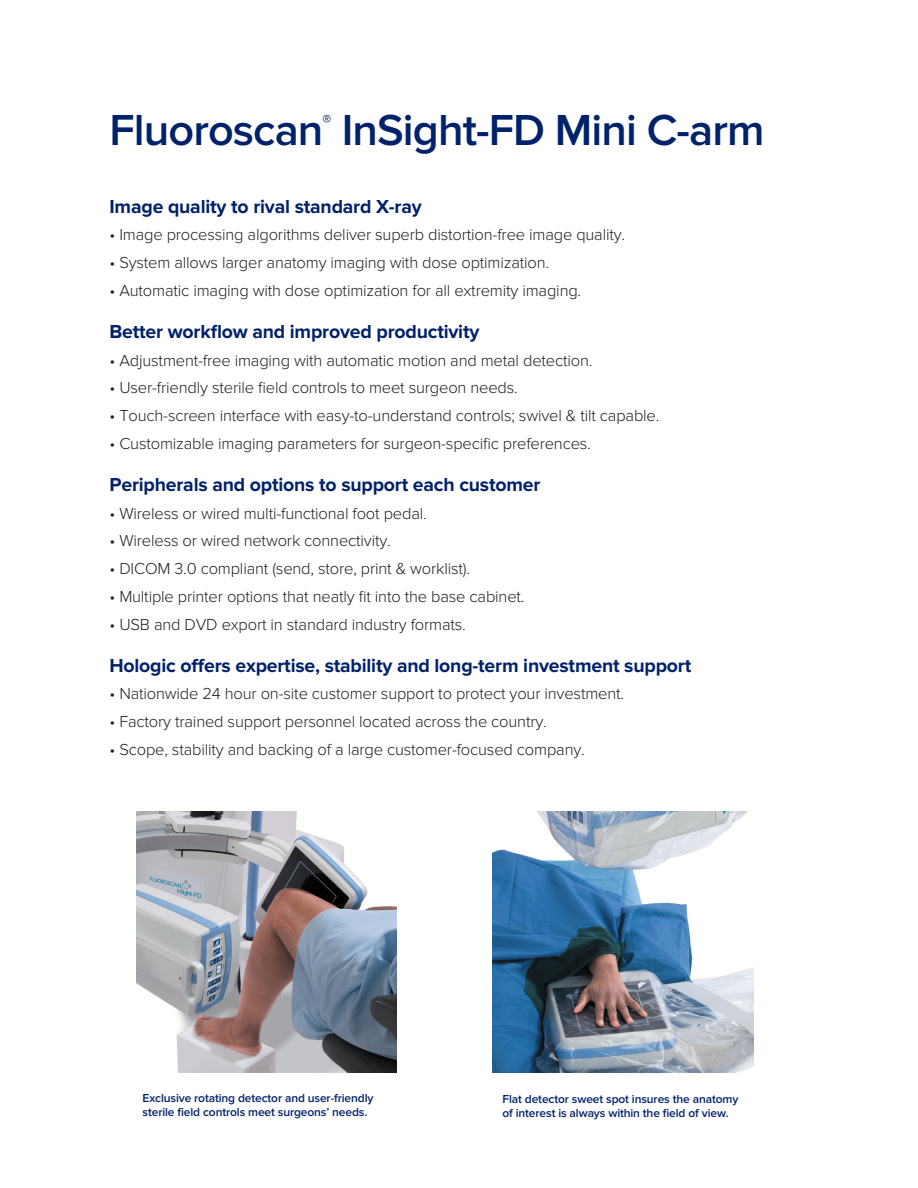
<style>
.page{position:relative;width:918px;height:1188px;background:#fff}
.page>*{position:absolute;margin:0;border:0;box-sizing:border-box;transform-origin:0 0}
.t1{font:600 45px "Proxima Nova";letter-spacing:-.02em;color:#00226b}
.Body_Copy{font:700 19.5px "Proxima Nova";letter-spacing:-.01em;color:#00226b}
.t2{font:600 18px "Proxima Nova";color:#00226b}
.Body_Copy-2{font:300 16.5px "Proxima Nova";letter-spacing:-.01em;color:#231f20}
.DC__body_copy_1{font:600 12px/13.5px "Proxima Nova";letter-spacing:-.01em;color:#00226b}
</style>
<div class="page">
<img style="left:136px;top:812px;width:260px;height:260px">
<img style="left:493px;top:812px;width:260px;height:260px">
<p class="t1" style="left:110px;top:104px;width:657px">Fluoroscan InSight-FD Mini C-arm</p>
<p class="t2" style="left:323px;top:111px;width:10px">®</p>
<p class="Body_Copy" style="left:110px;top:195px;width:314px">Image quality to rival standard X-ray</p>
<p class="Body_Copy-2" style="left:110px;top:225px;width:517px">• Image processing algorithms deliver superb distortion-free image quality.</p>
<p class="Body_Copy-2" style="left:110px;top:253px;width:441px">• System allows larger anatomy imaging with dose optimization.</p>
<p class="Body_Copy-2" style="left:110px;top:281px;width:473px">• Automatic imaging with dose optimization for all extremity imaging.</p>
<p class="Body_Copy" style="left:110px;top:320px;width:371px">Better workflow and improved productivity</p>
<p class="Body_Copy-2" style="left:110px;top:351px;width:484px">• Adjustment-free imaging with automatic motion and metal detection.</p>
<p class="Body_Copy-2" style="left:110px;top:378px;width:410px">• User-friendly sterile field controls to meet surgeon needs.</p>
<p class="Body_Copy-2" style="left:110px;top:406px;width:551px">• Touch-screen interface with easy-to-understand controls; swivel &amp; tilt capable.</p>
<p class="Body_Copy-2" style="left:110px;top:434px;width:483px">• Customizable imaging parameters for surgeon-specific preferences.</p>
<p class="Body_Copy" style="left:110px;top:473px;width:433px">Peripherals and options to support each customer</p>
<p class="Body_Copy-2" style="left:110px;top:504px;width:319px">• Wireless or wired multi-functional foot pedal.</p>
<p class="Body_Copy-2" style="left:110px;top:531px;width:283px">• Wireless or wired network connectivity.</p>
<p class="Body_Copy-2" style="left:110px;top:559px;width:362px">• DICOM 3.0 compliant (send, store, print &amp; worklist).</p>
<p class="Body_Copy-2" style="left:110px;top:587px;width:417px">• Multiple printer options that neatly fit into the base cabinet.</p>
<p class="Body_Copy-2" style="left:110px;top:615px;width:358px">• USB and DVD export in standard industry formats.</p>
<p class="Body_Copy" style="left:110px;top:654px;width:583px">Hologic offers expertise, stability and long-term investment support</p>
<p class="Body_Copy-2" style="left:110px;top:684px;width:516px">• Nationwide 24 hour on-site customer support to protect your investment.</p>
<p class="Body_Copy-2" style="left:110px;top:712px;width:439px">• Factory trained support personnel located across the country.</p>
<p class="Body_Copy-2" style="left:110px;top:740px;width:477px">• Scope, stability and backing of a large customer-focused company.</p>
<p class="DC__body_copy_1" style="left:143px;top:1092px;width:232px">Exclusive rotating detector and user-friendly sterile field controls meet surgeons’ needs.</p>
<p class="DC__body_copy_1" style="left:503px;top:1093px;width:237px">Flat detector sweet spot insures the anatomy of interest is always within the field of view.</p>
</div>
